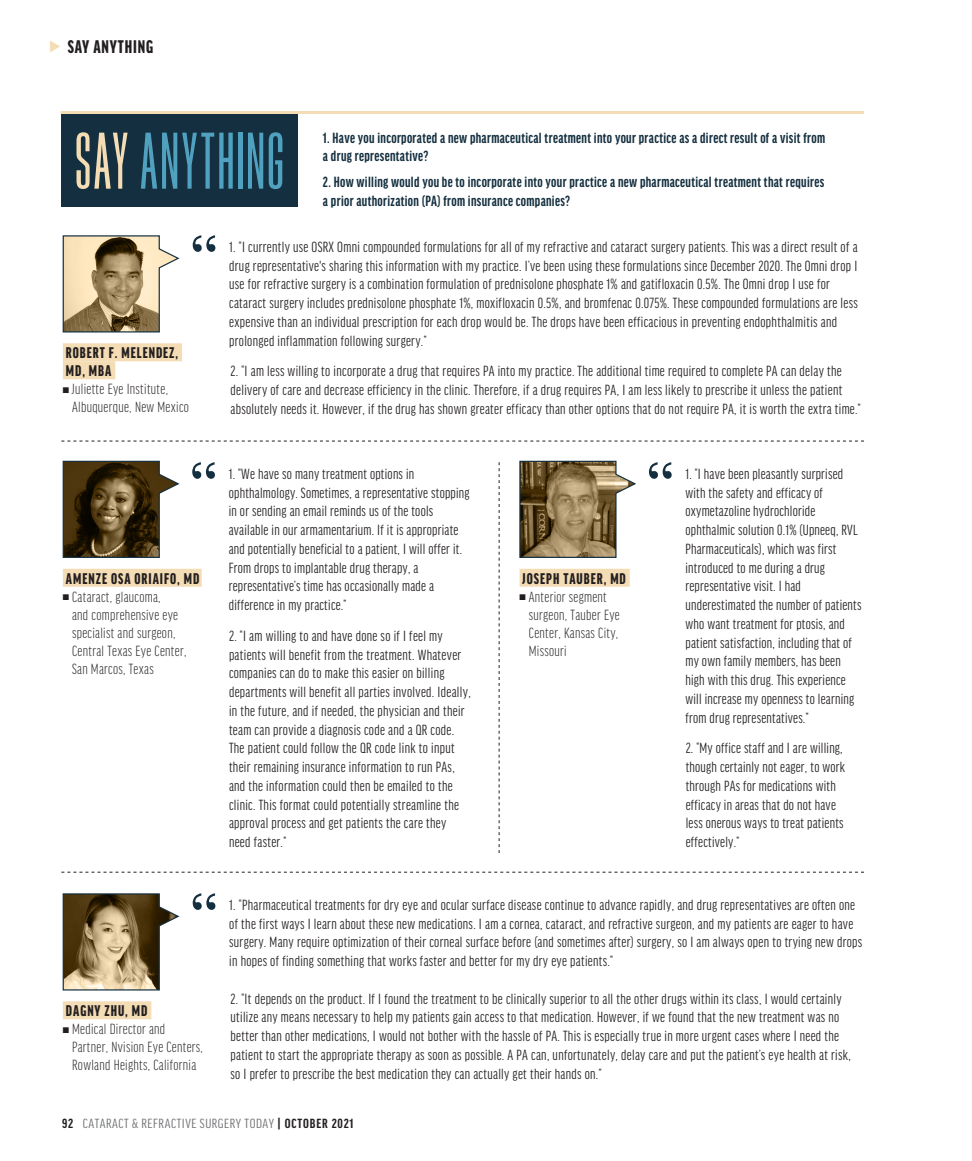
<style>
.page{position:relative;width:972px;height:1161px;background:#fff}
.page>*{position:absolute;margin:0;border:0;box-sizing:border-box;transform-origin:0 0}
.body{font:84px "Bee Three";letter-spacing:.025em;color:#50a1bf}
.t1{font:900 extra-condensed 19.5px "Good Headline Pro";letter-spacing:.045em;color:#231f20}
.author_name{font:900 extra-condensed 16.5px/18px "Good Headline Pro";letter-spacing:.06em;color:#231f20}
.sidebar_body{font:extra-condensed 15.75px/18.8px "Good Headline Pro";letter-spacing:.02em;color:#231f20}
.bio_info{font:300 extra-condensed 15.75px/18px "Good Headline Pro";letter-spacing:.02em;color:#231f20}
.sidebar_deck{font:700 extra-condensed 15.75px/18.8px "Good Headline Pro";letter-spacing:.02em;color:#142f3f}
.t2{font:extra-condensed 14.1px "Good Headline Pro";letter-spacing:.035em;color:#6c6d70;scale:1.11 1}
.s1{color:#f4dcb4}
.s2{font-weight:700;color:#231f20}
</style>
<div class="page">
<div style="left:61px;top:112px;width:237px;height:95px;background:#142f3f"></div>
<hr style="left:61px;top:111px;width:803px;height:3px;background:#f4dcb4">
<svg style="left:193px;top:235px;width:22px;height:17px"></svg>
<svg style="left:62px;top:235px;width:118px;height:98px"></svg>
<div style="left:63px;top:343px;width:119px;height:18px;background:#f4dcb4"></div>
<div style="left:63px;top:361px;width:52px;height:18px;background:#f4dcb4"></div>
<svg style="left:61px;top:441px;width:803px;height:1px"></svg>
<svg style="left:192px;top:462px;width:23px;height:17px"></svg>
<svg style="left:62px;top:460px;width:118px;height:98px"></svg>
<div style="left:63px;top:569px;width:139px;height:18px;background:#f4dcb4"></div>
<svg style="left:499px;top:462px;width:1px;height:391px"></svg>
<svg style="left:649px;top:462px;width:23px;height:17px"></svg>
<svg style="left:519px;top:460px;width:117px;height:98px;background:#948365"></svg>
<div style="left:520px;top:569px;width:110px;height:18px;background:#f4dcb4"></div>
<svg style="left:193px;top:893px;width:22px;height:17px"></svg>
<svg style="left:62px;top:893px;width:118px;height:98px"></svg>
<div style="left:63px;top:1001px;width:88px;height:18px;background:#f4dcb4"></div>
<svg style="left:61px;top:872px;width:803px;height:1px"></svg>
<p class="t1" style="left:68px;top:37px;width:87px">SAY ANYTHING</p>
<p class="body" style="left:75px;top:116px;width:211px"><span class="s1">SAY</span>ANYTHING</p>
<p class="sidebar_deck" style="left:323px;top:128px;width:504px">1. Have you incorporated a new pharmaceutical treatment into your practice as a direct result of a visit from a drug representative?</p>
<p class="sidebar_deck" style="left:323px;top:172px;width:503px">2. How willing would you be to incorporate into your practice a new pharmaceutical treatment that requires a prior authorization (PA) from insurance companies?</p>
<p class="sidebar_body" style="left:229px;top:238px;width:630px">1. “I currently use OSRX Omni compounded formulations for all of my refractive and cataract surgery patients. This was a direct result of a drug representative's sharing this information with my practice. I’ve been using these formulations since December 2020. The Omni drop I use for refractive surgery is a combination formulation of prednisolone phosphate 1% and gatifloxacin 0.5%. The Omni drop I use for cataract surgery includes prednisolone phosphate 1%, moxifloxacin 0.5%, and bromfenac 0.075%. These compounded formulations are less expensive than an individual prescription for each drop would be. The drops have been efficacious in preventing endophthalmitis and prolonged inflammation following surgery.”</p>
<p class="sidebar_body" style="left:231px;top:362px;width:632px">2. “I am less willing to incorporate a drug that requires PA into my practice. The additional time required to complete PA can delay the delivery of care and decrease efficiency in the clinic. Therefore, if a drug requires PA, I am less likely to prescribe it unless the patient absolutely needs it. However, if the drug has shown greater efficacy than other options that do not require PA, it is worth the extra time.”</p>
<p class="author_name" style="left:66px;top:344px;width:114px">ROBERT F. MELENDEZ,<br>MD, MBA</p>
<p class="bio_info" style="left:72px;top:380px;width:118px;text-indent:-9px">■ Juliette Eye Institute,<br>Albuquerque, New Mexico</p>
<p class="author_name" style="left:66px;top:569px;width:135px">AMENZE OSA ORIAIFO, MD</p>
<p class="bio_info" style="left:72px;top:588px;width:116px;text-indent:-9px">■ Cataract, glaucoma,<br>and comprehensive eye specialist and surgeon,<br>Central Texas Eye Center,<br>San Marcos, Texas</p>
<p class="author_name" style="left:66px;top:1002px;width:83px">DAGNY ZHU, MD</p>
<p class="bio_info" style="left:72px;top:1020px;width:132px;text-indent:-9px">■ Medical Director and<br>Partner, Nvision Eye Centers,<br>Rowland Heights, California</p>
<p class="sidebar_body" style="left:229px;top:464px;width:242px">1. “We have so many treatment options in ophthalmology. Sometimes, a representative stopping in or sending an email reminds us of the tools available in our armamentarium. If it is appropriate and potentially beneficial to a patient, I will offer it.<br>From drops to implantable drug therapy, a representative’s time has occasionally made a difference in my practice.”</p>
<p class="sidebar_body" style="left:229px;top:626px;width:243px">2. “I am willing to and have done so if I feel my patients will benefit from the treatment. Whatever companies can do to make this easier on billing departments will benefit all parties involved. Ideally, in the future, and if needed, the physician and their team can provide a diagnosis code and a QR code.<br>The patient could follow the QR code link to input their remaining insurance information to run PAs, and the information could then be emailed to the clinic. This format could potentially streamline the approval process and get patients the care they need faster.”</p>
<p class="author_name" style="left:523px;top:569px;width:105px">JOSEPH TAUBER, MD</p>
<p class="bio_info" style="left:529px;top:588px;width:92px;text-indent:-9px">■ Anterior segment surgeon, Tauber Eye<br>Center, Kansas City,<br>Missouri</p>
<p class="sidebar_body" style="left:685px;top:464px;width:178px">1. “I have been pleasantly surprised with the safety and efficacy of oxymetazoline hydrochloride ophthalmic solution 0.1% (Upneeq, RVL Pharmaceuticals), which was first introduced to me during a drug representative visit. I had underestimated the number of patients who want treatment for ptosis, and patient satisfaction, including that of my own family members, has been high with this drug. This experience will increase my openness to learning from drug representatives.”</p>
<p class="sidebar_body" style="left:686px;top:739px;width:161px">2. “My office staff and I are willing, though certainly not eager, to work through PAs for medications with efficacy in areas that do not have less onerous ways to treat patients effectively.”</p>
<p class="sidebar_body" style="left:229px;top:896px;width:635px">1. “Pharmaceutical treatments for dry eye and ocular surface disease continue to advance rapidly, and drug representatives are often one of the first ways I learn about these new medications. I am a cornea, cataract, and refractive surgeon, and my patients are eager to have surgery. Many require optimization of their corneal surface before (and sometimes after) surgery, so I am always open to trying new drops in hopes of finding something that works faster and better for my dry eye patients.”</p>
<p class="sidebar_body" style="left:231px;top:989px;width:622px">2. “It depends on the product. If I found the treatment to be clinically superior to all the other drugs within its class, I would certainly utilize any means necessary to help my patients gain access to that medication. However, if we found that the new treatment was no better than other medications, I would not bother with the hassle of PA. This is especially true in more urgent cases where I need the patient to start the appropriate therapy as soon as possible. A PA can, unfortunately, delay care and put the patient’s eye health at risk, so I prefer to prescribe the best medication they can actually get their hands on.”</p>
<p class="t2" style="left:62px;top:1117px;width:264px"><span class="s2">92</span> CATARACT &amp; REFRACTIVE SURGERY TODAY <span class="s2">| OCTOBER 2021</span></p>
</div>
